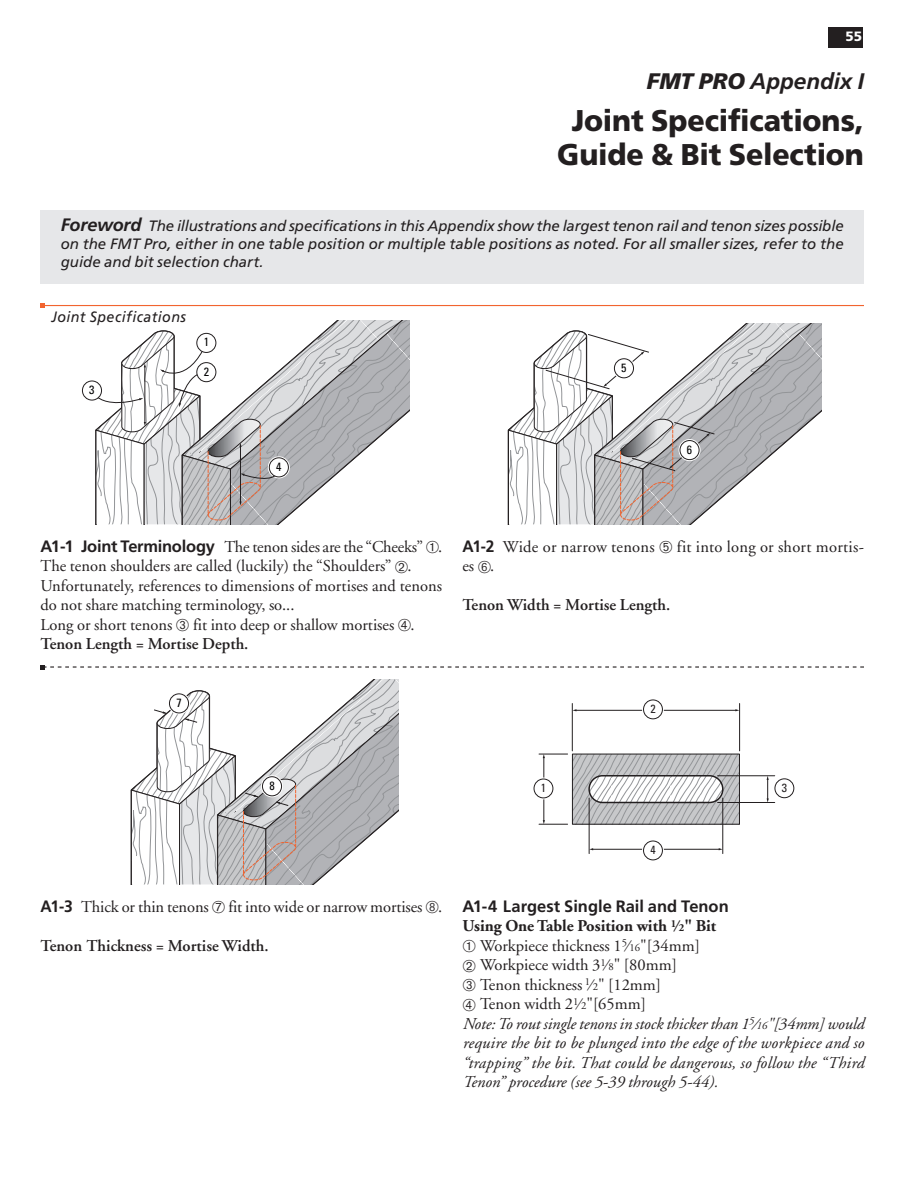
<style>
.page{position:relative;width:918px;height:1188px;background:#fff}
.page>*{position:absolute;margin:0;border:0;box-sizing:border-box;transform-origin:0 0}
.Ch_Hdr_title{font:900 30px "Frutiger";letter-spacing:-.005em;color:#231f20;scale:.95 1}
.t1{font:italic 700 22.5px "Frutiger";color:#231f20}
.body{font:16.5px/19.5px "Adobe Garamond";color:#231f20}
.body-2{font:italic 16.5px/19.5px "Adobe Garamond";color:#231f20;text-align:justify}
.body-3{font:600 16.5px "Adobe Garamond";color:#231f20}
.body_bold{font:700 16.5px "Adobe Garamond";color:#231f20}
.body-4{font:700 16.5px "Frutiger";color:#231f20}
.Foreword_ital_demi{font:italic 15px/18px "Frutiger";color:#231f20;text-align:justify}
.Chapt_No__Pg_subhd{font:italic 15px "Frutiger";letter-spacing:.03em;color:#231f20;scale:.95 1}
.Page_Number{font:900 13.5px "Frutiger";color:#fff}
.t2{font:condensed 12px "Univers";color:#000}
.t3{font:condensed 11.85px "Univers";color:#231f20}
.s1{font-weight:900}
.s2{font-weight:700;font-size:18px}
.s3{font-family:"Frutiger";font-weight:700}
.s4{font-size:10.65px}
</style>
<div class="page">
<svg style="left:40px;top:665px;width:824px;height:4px"></svg>
<hr style="left:43px;top:305px;width:821px;height:1px;background:#f2642f">
<svg style="left:40px;top:303px;width:5px;height:5px"></svg>
<div style="left:829px;top:27px;width:34px;height:20px;background:#231f20"></div>
<div style="left:81px;top:379px;width:22px;height:23px;border:3px solid #fff;border-radius:50%"></div>
<div style="left:82px;top:381px;width:20px;height:19px;background:#fff;border-radius:50%"></div>
<div style="left:82px;top:381px;width:20px;height:19px;border:1px solid #231f20;border-radius:50%"></div>
<svg style="left:91px;top:321px;width:318px;height:203px"></svg>
<svg style="left:508px;top:324px;width:314px;height:200px"></svg>
<svg style="left:130px;top:680px;width:269px;height:204px"></svg>
<div style="left:168px;top:692px;width:22px;height:22px;border:3px solid #fff;border-radius:50%"></div>
<div style="left:169px;top:694px;width:20px;height:19px;background:#fff;border-radius:50%"></div>
<div style="left:169px;top:693px;width:20px;height:20px;border:1px solid #231f20;border-radius:50%"></div>
<div style="left:261px;top:775px;width:22px;height:22px;border:3px solid #fff;border-radius:50%"></div>
<div style="left:262px;top:777px;width:20px;height:19px;background:#fff;border-radius:50%"></div>
<div style="left:262px;top:776px;width:20px;height:20px;border:1px solid #231f20;border-radius:50%"></div>
<svg style="left:574px;top:756px;width:164px;height:67px;background:#babbbe"></svg>
<div style="left:572px;top:754px;width:168px;height:71px;border:1px solid #231f20"></div>
<svg style="left:589px;top:776px;width:134px;height:26px"></svg>
<div style="left:588px;top:775px;width:136px;height:28px;border:1px solid #231f20;border-radius:13px"></div>
<hr style="left:576px;top:710px;width:160px;height:1px;background:#231f20">
<hr style="left:589px;top:798px;width:1px;height:56px;background:#231f20">
<hr style="left:572px;top:704px;width:1px;height:47px;background:#231f20">
<hr style="left:739px;top:704px;width:1px;height:47px;background:#231f20">
<hr style="left:723px;top:798px;width:1px;height:56px;background:#231f20">
<hr style="left:592px;top:849px;width:127px;height:1px;background:#231f20">
<div style="left:642px;top:698px;width:22px;height:22px;border:3px solid #fff;border-radius:50%"></div>
<div style="left:644px;top:700px;width:18px;height:19px;background:#fff;border-radius:50%"></div>
<div style="left:643px;top:700px;width:20px;height:19px;border:1px solid #231f20;border-radius:50%"></div>
<div style="left:642px;top:840px;width:22px;height:21px;border:3px solid #fff;border-radius:50%"></div>
<div style="left:644px;top:841px;width:18px;height:19px;background:#fff;border-radius:50%"></div>
<div style="left:643px;top:841px;width:20px;height:19px;border:1px solid #231f20;border-radius:50%"></div>
<hr style="left:544px;top:757px;width:1px;height:64px;background:#231f20">
<svg style="left:539px;top:754px;width:29px;height:4px"></svg>
<svg style="left:539px;top:820px;width:29px;height:5px"></svg>
<div style="left:533px;top:778px;width:21px;height:21px;border:3px solid #fff;border-radius:50%"></div>
<div style="left:534px;top:779px;width:19px;height:19px;background:#fff;border-radius:50%"></div>
<div style="left:534px;top:779px;width:19px;height:19px;border:1px solid #231f20;border-radius:50%"></div>
<hr style="left:718px;top:802px;width:57px;height:1px;background:#231f20">
<hr style="left:718px;top:776px;width:57px;height:1px;background:#231f20">
<svg style="left:767px;top:776px;width:2px;height:26px"></svg>
<div style="left:773px;top:777px;width:22px;height:22px;border:3px solid #fff;border-radius:50%"></div>
<div style="left:775px;top:779px;width:19px;height:19px;background:#fff;border-radius:50%"></div>
<div style="left:775px;top:778px;width:19px;height:20px;border:1px solid #231f20;border-radius:50%"></div>
<div style="left:40px;top:210px;width:824px;height:74px;background:#e6e7e9"></div>
<p class="Page_Number" style="left:846px;top:28px;width:18px">55</p>
<h2 class="t1" style="left:647px;top:68px;width:219px"><span class="s1">FMT PRO</span> Appendix I</h2>
<p class="Ch_Hdr_title" style="left:572px;top:102px;width:309px">Joint Specifications,</p>
<p class="Ch_Hdr_title" style="left:557px;top:137px;width:324px">Guide &amp; Bit Selection</p>
<p class="Foreword_ital_demi" style="left:61px;top:216px;width:784px"><span class="s2">Foreword</span> The illustrations and specifications in this Appendix show the largest tenon rail and tenon sizes possible on the FMT Pro, either in one table position or multiple table positions as noted. For all smaller sizes, refer to the guide and bit selection chart.</p>
<p class="Chapt_No__Pg_subhd" style="left:51px;top:308px;width:143px">Joint Specifications</p>
<p class="t2" style="left:89px;top:382px;width:7px">3</p>
<p class="t2" style="left:204px;top:335px;width:7px">1</p>
<p class="t2" style="left:204px;top:364px;width:7px">2</p>
<p class="t2" style="left:276px;top:459px;width:7px">4</p>
<p class="t2" style="left:621px;top:360px;width:7px">5</p>
<p class="t2" style="left:687px;top:442px;width:7px">6</p>
<p class="body" style="left:40px;top:537px;width:403px"><span class="s3">A1-1 Joint Terminology</span> The tenon sides are the “Cheeks” ➀.<br>The tenon shoulders are called (luckily) the “Shoulders” ➁.</p>
<p class="body" style="left:40px;top:576px;width:403px">Unfortunately, references to dimensions of mortises and tenons do not share matching terminology, so...</p>
<p class="body" style="left:40px;top:615px;width:376px">Long or short tenons ➂ fit into deep or shallow mortises ➃.</p>
<p class="body-3" style="left:40px;top:635px;width:210px">Tenon Length = Mortise Depth.</p>
<p class="t2" style="left:176px;top:695px;width:7px">7</p>
<p class="body" style="left:462px;top:537px;width:403px"><span class="s3">A1-2</span> Wide or narrow tenons ➄ fit into long or short mortis&shy;es ➅.</p>
<p class="body-3" style="left:462px;top:596px;width:210px">Tenon Width = Mortise Length.</p>
<p class="t3" style="left:650px;top:701px;width:7px">2</p>
<p class="t2" style="left:269px;top:778px;width:7px">8</p>
<p class="body" style="left:40px;top:897px;width:403px"><span class="s3">A1-3</span> Thick or thin tenons ➆ fit into wide or narrow mortises ➇.</p>
<p class="body-3" style="left:40px;top:936px;width:230px">Tenon Thickness = Mortise Width.</p>
<p class="t3" style="left:541px;top:780px;width:7px">1</p>
<p class="t3" style="left:782px;top:780px;width:7px">3</p>
<p class="t3" style="left:650px;top:842px;width:7px">4</p>
<p class="body-4" style="left:462px;top:896px;width:268px">A1-4 Largest Single Rail and Tenon</p>
<p class="body_bold" style="left:462px;top:917px;width:255px">Using One Table Position with <sup>1</sup>⁄<span class="s4">2</span>" Bit</p>
<p class="body" style="left:462px;top:936px;width:239px">➀ Workpiece thickness 1<sup>5</sup>⁄<span class="s4">16</span>"[34mm]</p>
<p class="body" style="left:462px;top:955px;width:216px">➁ Workpiece width 3<sup>1</sup>⁄<span class="s4">8</span>" [80mm]</p>
<p class="body" style="left:462px;top:975px;width:200px">➂ Tenon thickness <sup>1</sup>⁄<span class="s4">2</span>" [12mm]</p>
<p class="body" style="left:462px;top:994px;width:185px">➃ Tenon width 2<sup>1</sup>⁄<span class="s4">2</span>"[65mm]</p>
<p class="body-2" style="left:462px;top:1014px;width:403px">Note: To rout single tenons in stock thicker than 1<sup>5</sup>⁄<span class="s4">16</span>"[34mm] would require the bit to be plunged into the edge of the workpiece and so “trapping” the bit. That could be dangerous, so follow the “Third Tenon” procedure (see 5-39 through 5-44).</p>
</div>
